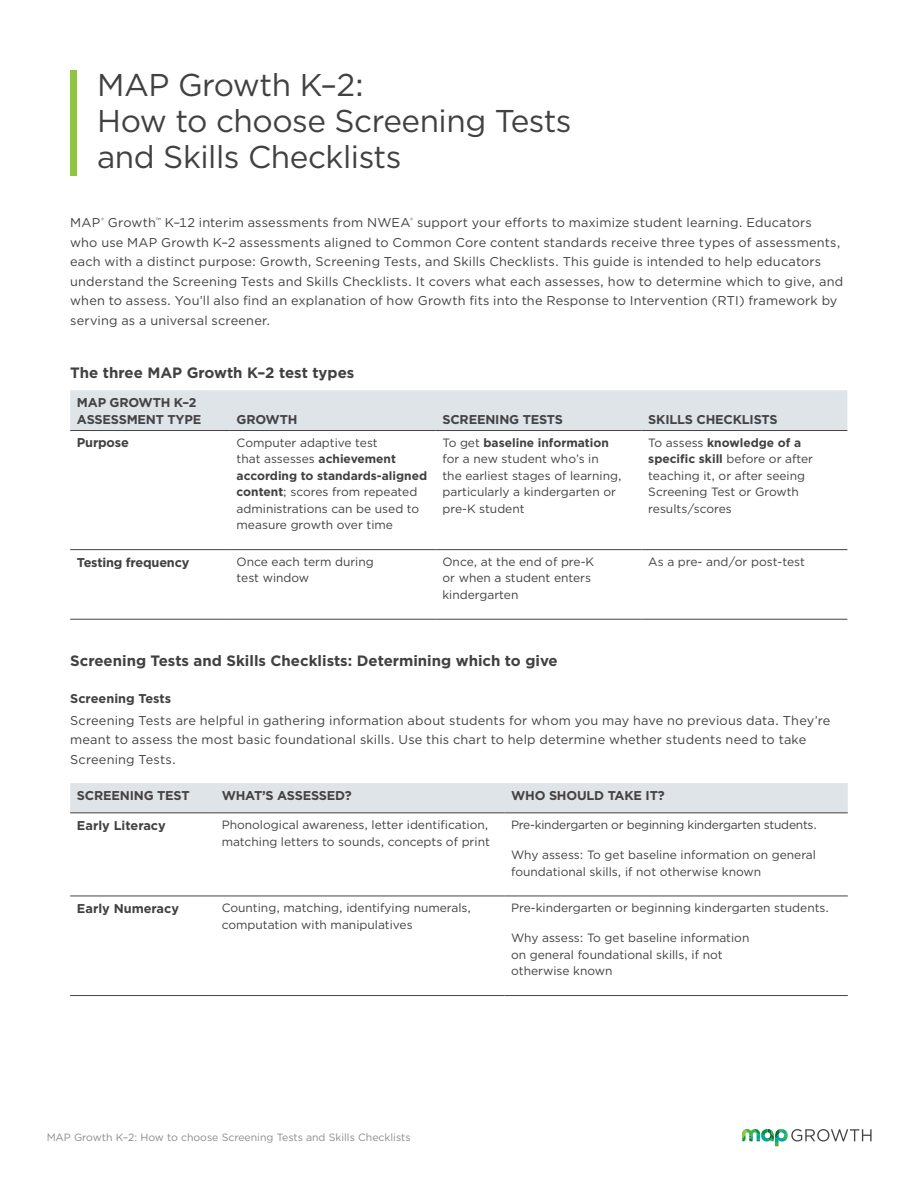
<style>
.page{position:relative;width:918px;height:1188px;background:#fff}
.page>*{position:absolute;margin:0;border:0;box-sizing:border-box;transform-origin:0 0}
.t1{font:31.5px/36px "Gotham";letter-spacing:-.015em;color:#414042}
.t2{font:700 15px "Gotham";color:#414042}
.t3{font:12.75px/19.5px "Gotham";letter-spacing:.015em;color:#414042}
.t4{font:700 12.75px/16.5px "Gotham";letter-spacing:-.015em;color:#454243}
.t5{font:700 12.75px "Gotham";letter-spacing:-.005em;color:#414042}
.t6{font:12px/16.5px "Gotham";color:#414042}
.t7{font:12px "Gotham";letter-spacing:-.02em;color:#414042}
.t8{font:10.5px "Gotham";color:#58595b}
.s1{font-weight:700}
</style>
<div class="page">
<svg style="left:742px;top:1129px;width:130px;height:17px"></svg>
<div style="left:70px;top:390px;width:777px;height:40px;background:#dfe4e8"></div>
<hr style="left:70px;top:430px;width:160px;height:1px;background:#454243">
<hr style="left:230px;top:430px;width:206px;height:1px;background:#454243">
<hr style="left:436px;top:430px;width:206px;height:1px;background:#454243">
<hr style="left:642px;top:430px;width:205px;height:1px;background:#454243">
<hr style="left:70px;top:549px;width:160px;height:1px;background:#454243">
<hr style="left:230px;top:549px;width:206px;height:1px;background:#454243">
<hr style="left:436px;top:549px;width:206px;height:1px;background:#454243">
<hr style="left:642px;top:549px;width:205px;height:1px;background:#454243">
<hr style="left:70px;top:619px;width:160px;height:1px;background:#454243">
<hr style="left:230px;top:619px;width:206px;height:1px;background:#454243">
<hr style="left:436px;top:619px;width:206px;height:1px;background:#454243">
<hr style="left:642px;top:619px;width:205px;height:1px;background:#454243">
<div style="left:70px;top:783px;width:778px;height:30px;background:#dfe4e8"></div>
<hr style="left:70px;top:813px;width:145px;height:1px;background:#454243">
<hr style="left:215px;top:813px;width:289px;height:1px;background:#454243">
<hr style="left:504px;top:813px;width:344px;height:1px;background:#454243">
<hr style="left:70px;top:896px;width:145px;height:1px;background:#454243">
<hr style="left:215px;top:896px;width:289px;height:1px;background:#454243">
<hr style="left:504px;top:896px;width:344px;height:1px;background:#454243">
<hr style="left:70px;top:995px;width:145px;height:1px;background:#454243">
<hr style="left:215px;top:995px;width:289px;height:1px;background:#454243">
<hr style="left:504px;top:995px;width:344px;height:1px;background:#454243">
<div style="left:70px;top:70px;width:7px;height:106px;background:#90c540"></div>
<h1 class="t1" style="left:97px;top:66px;width:476px">MAP Growth K–2:<br>How to choose Screening Tests and Skills Checklists</h1>
<p class="t3" style="left:70px;top:213px;width:775px">MAP<sup>®</sup> Growth<sup>™</sup> K–12 interim assessments from NWEA<sup>®</sup> support your efforts to maximize student learning. Educators<br>who use MAP Growth K–2 assessments aligned to Common Core content standards receive three types of assessments, each with a distinct purpose: Growth, Screening Tests, and Skills Checklists. This guide is intended to help educators understand the Screening Tests and Skills Checklists. It covers what each assesses, how to determine which to give, and when to assess. You’ll also find an explanation of how Growth fits into the Response to Intervention (RTI) framework by serving as a universal screener.</p>
<p class="t2" style="left:70px;top:362px;width:286px">The three MAP Growth K–2 test types</p>
<p class="t4" style="left:77px;top:394px;width:126px">MAP GROWTH K–2<br>ASSESSMENT TYPE</p>
<p class="t4" style="left:237px;top:411px;width:62px">GROWTH</p>
<p class="t4" style="left:442px;top:411px;width:122px">SCREENING TESTS</p>
<p class="t4" style="left:648px;top:411px;width:131px">SKILLS CHECKLISTS</p>
<p class="t5" style="left:77px;top:435px;width:53px">Purpose</p>
<p class="t6" style="left:237px;top:434px;width:192px">Computer adaptive test<br>that assesses <span class="s1">achievement according to standards-aligned content</span>; scores from repeated administrations can be used to measure growth over time</p>
<p class="t6" style="left:442px;top:434px;width:181px">To get <span class="s1">baseline information </span>for a new student who’s in<br>the earliest stages of learning, particularly a kindergarten or pre-K student</p>
<p class="t6" style="left:648px;top:434px;width:166px">To assess <span class="s1">knowledge of a specific skill</span> before or after teaching it, or after seeing<br>Screening Test or Growth results/scores</p>
<p class="t5" style="left:77px;top:554px;width:114px">Testing frequency</p>
<p class="t6" style="left:237px;top:553px;width:139px">Once each term during test window</p>
<p class="t6" style="left:442px;top:553px;width:153px">Once, at the end of pre-K or when a student enters kindergarten</p>
<p class="t6" style="left:648px;top:553px;width:158px">As a pre- and/or post-test</p>
<p class="t2" style="left:70px;top:651px;width:489px">Screening Tests and Skills Checklists: Determining which to give</p>
<p class="t5" style="left:70px;top:690px;width:103px">Screening Tests</p>
<p class="t3" style="left:70px;top:710px;width:762px">Screening Tests are helpful in gathering information about students for whom you may have no previous data. They’re meant to assess the most basic foundational skills. Use this chart to help determine whether students need to take<br>Screening Tests.</p>
<p class="t4" style="left:77px;top:787px;width:114px">SCREENING TEST</p>
<p class="t4" style="left:222px;top:787px;width:132px">WHAT’S ASSESSED?</p>
<p class="t4" style="left:511px;top:787px;width:155px">WHO SHOULD TAKE IT?</p>
<p class="t5" style="left:77px;top:817px;width:90px">Early Literacy</p>
<p class="t6" style="left:222px;top:816px;width:270px">Phonological awareness, letter identification, matching letters to sounds, concepts of print</p>
<p class="t7" style="left:511px;top:817px;width:307px">Pre-kindergarten or beginning kindergarten students.</p>
<p class="t6" style="left:511px;top:846px;width:306px">Why assess: To get baseline information on general foundational skills, if not otherwise known</p>
<p class="t5" style="left:77px;top:900px;width:104px">Early Numeracy</p>
<p class="t6" style="left:222px;top:900px;width:251px">Counting, matching, identifying numerals, computation with manipulatives</p>
<p class="t6" style="left:511px;top:900px;width:320px">Pre-kindergarten or beginning kindergarten students.</p>
<p class="t6" style="left:511px;top:930px;width:240px">Why assess: To get baseline information on general foundational skills, if not otherwise known</p>
<p class="t8" style="left:46px;top:1130px;width:366px">MAP Growth K–2: How to choose Screening Tests and Skills Checklists</p>
</div>
